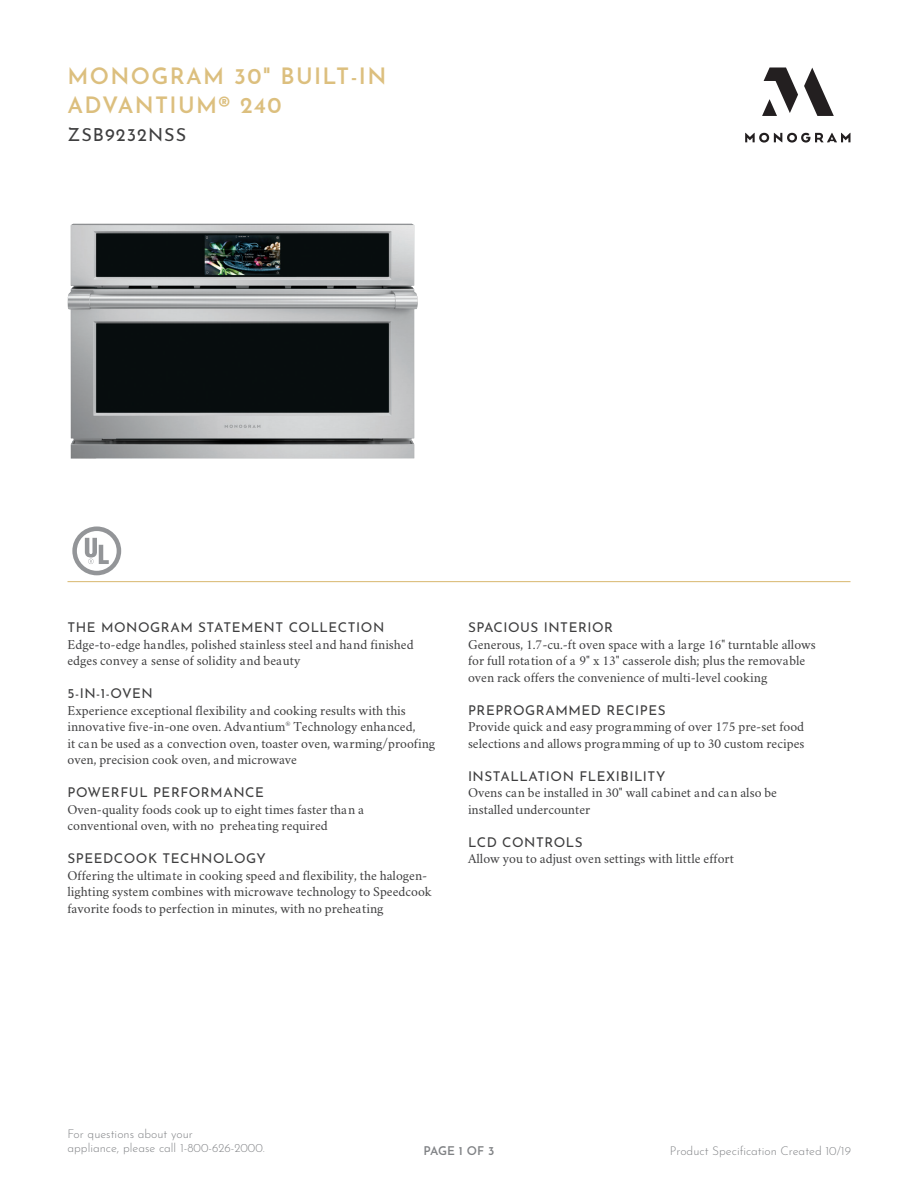
<style>
.page{position:relative;width:918px;height:1188px;background:#fff}
.page>*{position:absolute;margin:0;border:0;box-sizing:border-box;transform-origin:0 0}
.TITLE_HEADER{font:600 22.5px/28.5px "Josefin Sans";letter-spacing:.06em;color:#dcbf7e}
.TITLE_SUBHEAD{font:18px "Josefin Sans";letter-spacing:.06em;color:#3e3e3f}
.F___B_COPY{font:13.5px/16.5px "Crimson";color:#3e3e3f}
.t1{font:300 12px/14.4px "Josefin Sans";color:#808285}
.t2{font:600 12px "Josefin Sans";letter-spacing:-.015em;color:#808285}
.s1{font-family:"Josefin Sans"}
</style>
<div class="page">
<svg style="left:745px;top:68px;width:105px;height:75px"></svg>
<hr style="left:68px;top:581px;width:782px;height:1px;background:#dcbf7e">
<img style="left:68px;top:224px;width:350px;height:235px">
<svg style="left:72px;top:527px;width:49px;height:48px"></svg>
<p class="TITLE_HEADER" style="left:68px;top:59px;width:320px">MONOGRAM 30" BUILT-IN<br>ADVANTIUM® 240</p>
<p class="TITLE_SUBHEAD" style="left:68px;top:120px;width:120px">ZSB9232NSS</p>
<p class="F___B_COPY" style="left:68px;top:619px;width:348px"><span class="s1">THE MONOGRAM STATEMENT COLLECTION<br></span>Edge-to-edge handles, polished stainless steel and hand finished edges convey a sense of solidity and beauty</p>
<p class="F___B_COPY" style="left:68px;top:685px;width:369px"><span class="s1">5-IN-1-OVEN<br></span>Experience exceptional flexibility and cooking results with this innovative five-in-one oven. Advantium<sup>®</sup> Technology enhanced,<br>it can be used as a convection oven, toaster oven, warming/proofing oven, precision cook oven, and microwave</p>
<p class="F___B_COPY" style="left:68px;top:784px;width:298px"><span class="s1">POWERFUL PERFORMANCE<br></span>Oven-quality foods cook up to eight times faster than a conventional oven, with no preheating required</p>
<p class="F___B_COPY" style="left:68px;top:850px;width:366px"><span class="s1">SPEEDCOOK TECHNOLOGY<br></span>Offering the ultimate in cooking speed and flexibility, the halogen&shy;lighting system combines with microwave technology to Speedcook favorite foods to perfection in minutes, with no preheating</p>
<p class="F___B_COPY" style="left:468px;top:619px;width:349px"><span class="s1">SPACIOUS INTERIOR<br></span>Generous, 1.7-cu.-ft oven space with a large 16" turntable allows for full rotation of a 9" x 13" casserole dish; plus the removable oven rack offers the convenience of multi-level cooking</p>
<p class="F___B_COPY" style="left:468px;top:701px;width:338px"><span class="s1">PREPROGRAMMED RECIPES<br></span>Provide quick and easy programming of over 175 pre-set food selections and allows programming of up to 30 custom recipes</p>
<p class="F___B_COPY" style="left:468px;top:767px;width:311px"><span class="s1">INSTALLATION FLEXIBILITY<br></span>Ovens can be installed in 30" wall cabinet and can also be installed undercounter</p>
<p class="F___B_COPY" style="left:468px;top:833px;width:267px"><span class="s1">LCD CONTROLS<br></span>Allow you to adjust oven settings with little effort</p>
<p class="t1" style="left:68px;top:1125px;width:199px">For questions about your<br>appliance, please call 1-800-626-2000.</p>
<p class="t2" style="left:424px;top:1140px;width:72px">PAGE 1 OF 3</p>
<p class="t1" style="left:670px;top:1142px;width:183px">Product Specification Created 10/19</p>
</div>
